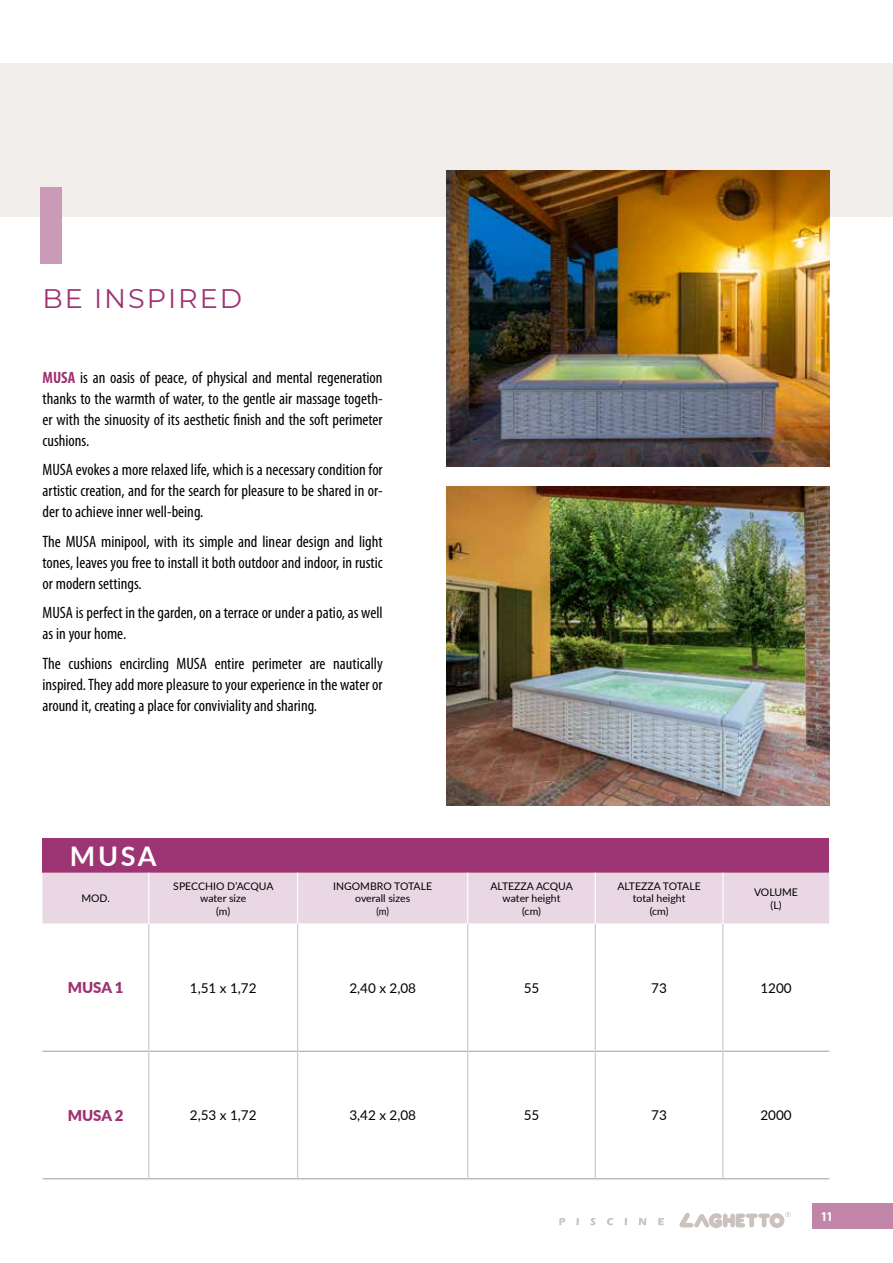
<style>
.page{position:relative;width:893px;height:1263px;background:#fff}
.page>*{position:absolute;margin:0;border:0;box-sizing:border-box;transform-origin:0 0}
.t1{font:27px "Montserrat";letter-spacing:.075em;color:#9d3473}
.t2{font:700 27px "Lato";color:#fff}
.t3{font:condensed 16.5px/21px "Myriad Pro";color:#000;text-align:justify}
.t4{font:900 15px "Lato";color:#9d3473}
.t5{font:13.5px "Lato";color:#000}
.t6{font:700 condensed 13.5px "Myriad Pro";color:#fff}
.t7{font:10.5px/12.6px "Lato";color:#000;text-align:center}
.s1{font-weight:700;color:#9d3473}
</style>
<div class="page">
<svg style="left:679px;top:1212px;width:112px;height:16px"></svg>
<svg style="left:559px;top:1218px;width:6px;height:7px"></svg>
<svg style="left:576px;top:1218px;width:3px;height:7px"></svg>
<svg style="left:590px;top:1218px;width:5px;height:7px"></svg>
<svg style="left:607px;top:1218px;width:6px;height:7px"></svg>
<svg style="left:625px;top:1218px;width:2px;height:7px"></svg>
<svg style="left:639px;top:1218px;width:7px;height:7px"></svg>
<svg style="left:658px;top:1218px;width:6px;height:7px"></svg>
<div style="left:813px;top:1203px;width:80px;height:26px;background:#c185a7"></div>
<div style="left:43px;top:839px;width:786px;height:34px;background:#9d3473"></div>
<div style="left:43px;top:873px;width:786px;height:51px;background:#e9d7e3"></div>
<svg style="left:43px;top:924px;width:786px;height:254px"></svg>
<hr style="left:43px;top:1051px;width:105px;height:1px;background:#9d9d9c">
<hr style="left:149px;top:1051px;width:148px;height:1px;background:#9d9d9c">
<hr style="left:298px;top:1051px;width:169px;height:1px;background:#9d9d9c">
<hr style="left:468px;top:1051px;width:127px;height:1px;background:#9d9d9c">
<hr style="left:596px;top:1051px;width:126px;height:1px;background:#9d9d9c">
<hr style="left:723px;top:1051px;width:106px;height:1px;background:#9d9d9c">
<hr style="left:43px;top:1178px;width:106px;height:1px;background:#9d9d9c">
<hr style="left:149px;top:1178px;width:149px;height:1px;background:#9d9d9c">
<hr style="left:298px;top:1178px;width:170px;height:1px;background:#9d9d9c">
<hr style="left:468px;top:1178px;width:127px;height:1px;background:#9d9d9c">
<hr style="left:595px;top:1178px;width:128px;height:1px;background:#9d9d9c">
<hr style="left:723px;top:1178px;width:106px;height:1px;background:#9d9d9c">
<hr style="left:148px;top:924px;width:1px;height:127px;background:#c6c6c6">
<hr style="left:297px;top:924px;width:1px;height:127px;background:#c6c6c6">
<hr style="left:467px;top:924px;width:1px;height:127px;background:#c6c6c6">
<hr style="left:595px;top:924px;width:1px;height:127px;background:#c6c6c6">
<hr style="left:722px;top:924px;width:1px;height:127px;background:#c6c6c6">
<hr style="left:148px;top:1051px;width:1px;height:127px;background:#c6c6c6">
<hr style="left:297px;top:1051px;width:1px;height:127px;background:#c6c6c6">
<hr style="left:467px;top:1051px;width:1px;height:127px;background:#c6c6c6">
<hr style="left:595px;top:1051px;width:1px;height:127px;background:#c6c6c6">
<hr style="left:722px;top:1051px;width:1px;height:127px;background:#c6c6c6">
<hr style="left:148px;top:873px;width:1px;height:51px;background:#fff">
<hr style="left:297px;top:873px;width:1px;height:51px;background:#fff">
<hr style="left:467px;top:873px;width:1px;height:51px;background:#fff">
<hr style="left:595px;top:873px;width:1px;height:51px;background:#fff">
<hr style="left:722px;top:873px;width:1px;height:51px;background:#fff">
<div style="left:0;top:64px;width:893px;height:153px;background:#f0edeb"></div>
<div style="left:40px;top:187px;width:22px;height:77px;background:#ca9bb6"></div>
<img style="left:446px;top:170px;width:383px;height:296px">
<img style="left:446px;top:487px;width:383px;height:319px">
<h1 class="t1" style="left:43px;top:280px;width:201px">BE INSPIRED</h1>
<p class="t3" style="left:43px;top:367px;width:342px"><span class="s1">MUSA</span> is an oasis of peace, of physical and mental regeneration thanks to the warmth of water, to the gentle air massage togeth&shy;er with the sinuosity of its aesthetic finish and the soft perimeter cushions.</p>
<p class="t3" style="left:43px;top:460px;width:342px">MUSA evokes a more relaxed life, which is a necessary condition for artistic creation, and for the search for pleasure to be shared in or&shy;der to achieve inner well-being.</p>
<p class="t3" style="left:43px;top:531px;width:342px">The MUSA minipool, with its simple and linear design and light tones, leaves you free to install it both outdoor and indoor, in rustic or modern settings.</p>
<p class="t3" style="left:43px;top:603px;width:342px">MUSA is perfect in the garden, on a terrace or under a patio, as well as in your home.</p>
<p class="t3" style="left:43px;top:653px;width:342px">The cushions encircling MUSA entire perimeter are nautically inspired. They add more pleasure to your experience in the water or around it, creating a place for conviviality and sharing.</p>
<h1 class="t2" style="left:70px;top:837px;width:88px">MUSA</h1>
<p class="t7" style="left:81px;top:892px;width:30px">MOD.</p>
<p class="t7" style="left:173px;top:879px;width:102px">SPECCHIO D’ACQUA water size<br>(m)</p>
<p class="t7" style="left:333px;top:879px;width:100px">INGOMBRO TOTALE overall sizes<br>(m)</p>
<p class="t7" style="left:490px;top:879px;width:84px">ALTEZZA ACQUA water height<br>(cm)</p>
<p class="t7" style="left:617px;top:879px;width:85px">ALTEZZA TOTALE total height<br>(cm)</p>
<p class="t7" style="left:754px;top:885px;width:45px">VOLUME (L)</p>
<p class="t4" style="left:68px;top:977px;width:58px">MUSA 1</p>
<p class="t5" style="left:190px;top:978px;width:68px">1,51 x 1,72</p>
<p class="t5" style="left:349px;top:978px;width:68px">2,40 x 2,08</p>
<p class="t5" style="left:524px;top:978px;width:17px">55</p>
<p class="t5" style="left:651px;top:978px;width:17px">73</p>
<p class="t5" style="left:760px;top:978px;width:33px">1200</p>
<p class="t4" style="left:68px;top:1104px;width:58px">MUSA 2</p>
<p class="t5" style="left:190px;top:1106px;width:68px">2,53 x 1,72</p>
<p class="t5" style="left:349px;top:1106px;width:68px">3,42 x 2,08</p>
<p class="t5" style="left:524px;top:1106px;width:17px">55</p>
<p class="t5" style="left:651px;top:1106px;width:17px">73</p>
<p class="t5" style="left:760px;top:1106px;width:33px">2000</p>
<p class="t6" style="left:821px;top:1209px;width:13px">11</p>
</div>
